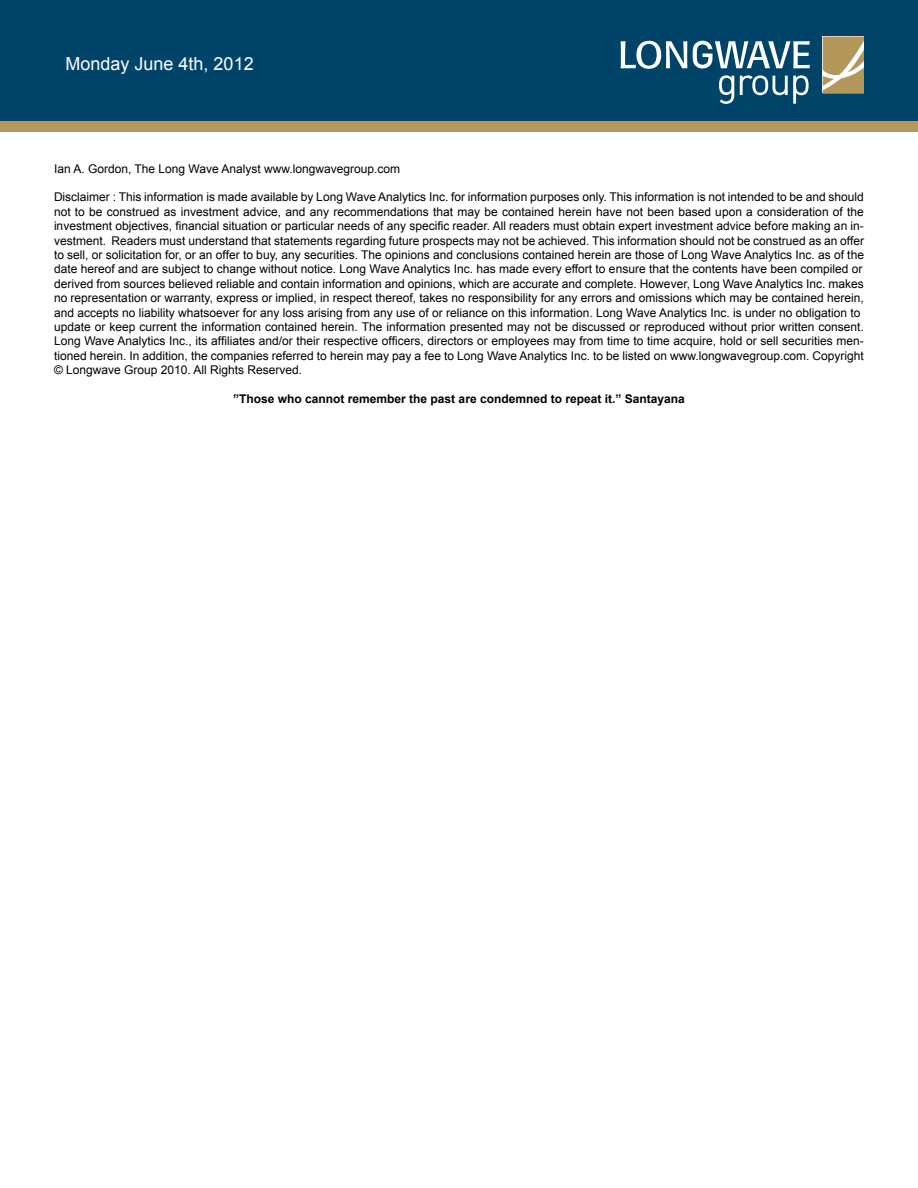
<style>
.page{position:relative;width:918px;height:1188px;background:#fff}
.page>*{position:absolute;margin:0;border:0;box-sizing:border-box;transform-origin:0 0}
.t1{font:18px "Arial";color:#fff}
.t2{font:12px/14.4px "Arial";color:#000}
.t3{font:700 12px "Arial";color:#000}
</style>
<div class="page">
<div style="left:0;top:0;width:918px;height:123px;background:#00446a"></div>
<div style="left:0;top:122px;width:918px;height:10px;background:#b4975a"></div>
<svg style="left:621px;top:41px;width:66px;height:28px"></svg>
<svg style="left:693px;top:41px;width:117px;height:27px"></svg>
<svg style="left:719px;top:75px;width:15px;height:29px"></svg>
<svg style="left:740px;top:75px;width:69px;height:29px"></svg>
<svg style="left:823px;top:37px;width:41px;height:57px;background:#c0a877"></svg>
<h1 class="t1" style="left:66px;top:52px;width:190px">Monday June 4th, 2012</h1>
<p class="t2" style="left:54px;top:161px;width:348px">Ian A. Gordon, The Long Wave Analyst www.longwavegroup.com</p>
<p class="t2" style="left:54px;top:190px;width:812px">Disclaimer : This information is made available by Long Wave Analytics Inc. for information purposes only. This information is not intended to be and should not to be construed as investment advice, and any recommendations that may be contained herein have not been based upon a consideration of the investment objectives, financial situation or particular needs of any specific reader. All readers must obtain expert investment advice before making an in&shy;vestment. Readers must understand that statements regarding future prospects may not be achieved. This information should not be construed as an offer to sell, or solicitation for, or an offer to buy, any securities. The opinions and conclusions contained herein are those of Long Wave Analytics Inc. as of the date hereof and are subject to change without notice. Long Wave Analytics Inc. has made every effort to ensure that the contents have been compiled or derived from sources believed reliable and contain information and opinions, which are accurate and complete. However, Long Wave Analytics Inc. makes no representation or warranty, express or implied, in respect thereof, takes no responsibility for any errors and omissions which may be contained herein, and accepts no liability whatsoever for any loss arising from any use of or reliance on this information. Long Wave Analytics Inc. is under no obligation to update or keep current the information contained herein. The information presented may not be discussed or reproduced without prior written consent.<br>Long Wave Analytics Inc., its affiliates and/or their respective officers, directors or employees may from time to time acquire, hold or sell securities men&shy;tioned herein. In addition, the companies referred to herein may pay a fee to Long Wave Analytics Inc. to be listed on www.longwavegroup.com. Copyright © Longwave Group 2010. All Rights Reserved.</p>
<p class="t3" style="left:233px;top:391px;width:453px">”Those who cannot remember the past are condemned to repeat it.” Santayana</p>
</div>
